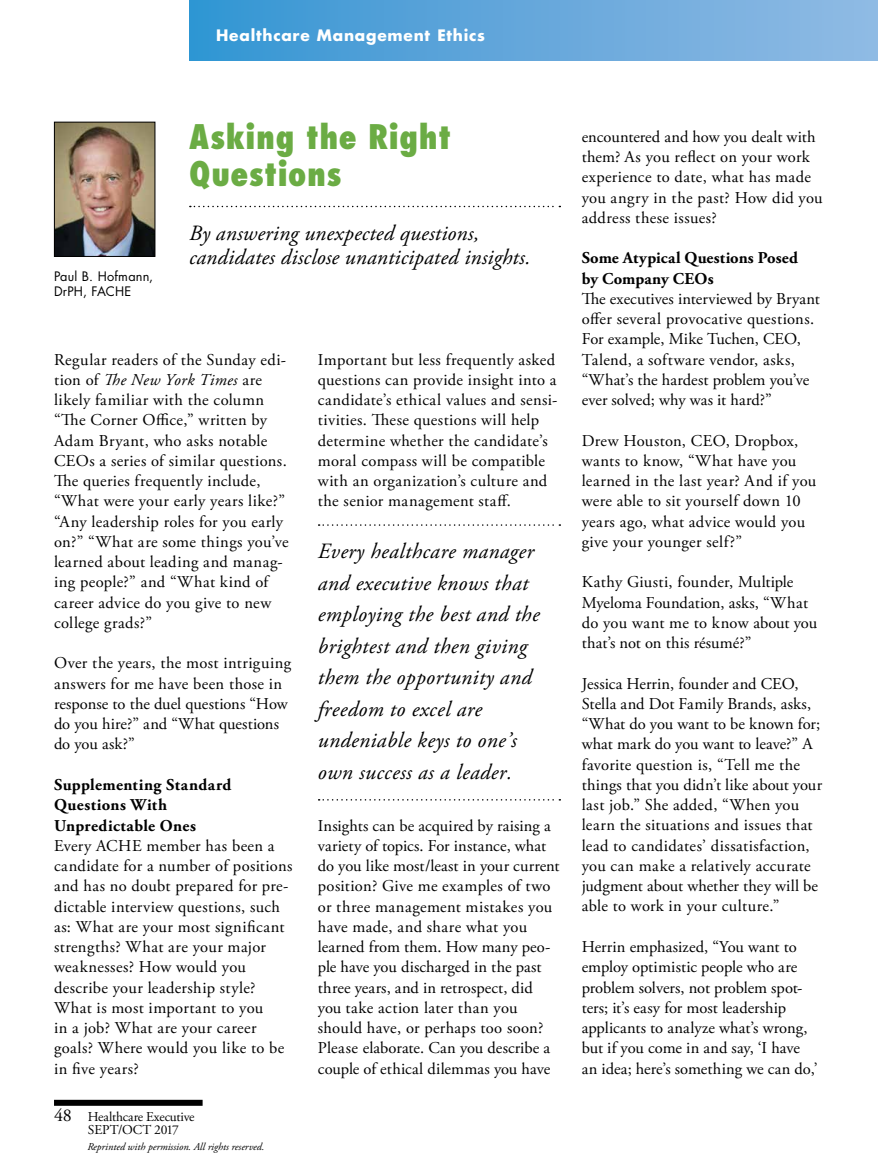
<style>
.page{position:relative;width:878px;height:1175px;background:#fff}
.page>*{position:absolute;margin:0;border:0;box-sizing:border-box;transform-origin:0 0}
.t1{font:800 condensed 33px/37.5px "Futura Std";letter-spacing:.02em;color:#6bac44}
.t2{font:italic 21.75px/31.5px "Adobe Garamond Pro";letter-spacing:.02em;color:#000}
.t3{font:18px "Adobe Garamond Pro";color:#000}
.t4{font:16.5px/20.2px "Adobe Garamond Pro";letter-spacing:.015em;color:#000}
.t5{font:16.5px/20.2px "Adobe Garamond Pro";letter-spacing:-.005em;color:#000}
.t6{font:700 16.5px/20.2px "Adobe Garamond Pro";letter-spacing:.015em;color:#000}
.t7{font:700 15.3px "Futura Std";letter-spacing:.05em;color:#fff}
.t8{font:13.5px/13.5px "Adobe Garamond Pro";letter-spacing:-.01em;color:#000}
.t9{font:12.75px/15px "Futura Std";letter-spacing:.015em;color:#000}
.t10{font:italic 10.5px "Adobe Garamond Pro";color:#000}
.s1{font-style:italic}
</style>
<div class="page">
<div style="left:189px;top:0;width:689px;height:61px;background:linear-gradient(to right,#3495d3,#93bae4)"></div>
<img style="left:56px;top:124px;width:97px;height:131px">
<div style="left:54px;top:122px;width:101px;height:135px;border:1px solid #000"></div>
<svg style="left:318px;top:524px;width:242px;height:2px"></svg>
<svg style="left:318px;top:799px;width:242px;height:1px"></svg>
<svg style="left:190px;top:206px;width:370px;height:1px"></svg>
<div style="left:54px;top:1099px;width:148px;height:6px;background:#000"></div>
<p class="t7" style="left:216px;top:25px;width:270px">Healthcare Management Ethics</p>
<p class="t9" style="left:54px;top:269px;width:101px">Paul B. Hofmann,<br>DrPH, FACHE</p>
<h1 class="t1" style="left:189px;top:118px;width:263px">Asking the Right<br>Questions</h1>
<h2 class="t2" style="left:189px;top:221px;width:343px;line-height:24.8px">By answering unexpected questions, candidates disclose unanticipated insights.</h2>
<p class="t4" style="left:54px;top:350px;width:236px">Regular readers of the Sunday edi&shy;tion of <span class="s1">The New York Times</span> are likely familiar with the column “The Corner Office,” written by<br>Adam Bryant, who asks notable<br>CEOs a series of similar questions.<br>The queries frequently include, “What were your early years like?” “Any leadership roles for you early on?” “What are some things you’ve learned about leading and manag&shy;ing people?” and “What kind of career advice do you give to new college grads?”</p>
<p class="t4" style="left:54px;top:653px;width:239px">Over the years, the most intriguing answers for me have been those in response to the duel questions “How do you hire?” and “What questions do you ask?”</p>
<p class="t6" style="left:54px;top:775px;width:179px">Supplementing Standard<br>Questions With<br>Unpredictable Ones</p>
<p class="t4" style="left:54px;top:836px;width:240px">Every ACHE member has been a candidate for a number of positions and has no doubt prepared for pre&shy;dictable interview questions, such as: What are your most significant strengths? What are your major weaknesses? How would you describe your leadership style?<br>What is most important to you<br>in a job? What are your career goals? Where would you like to be in five years?</p>
<p class="t3" style="left:54px;top:1104px;width:19px">48</p>
<p class="t8" style="left:88px;top:1110px;width:108px">Healthcare Executive<br>SEPT/OCT 2017</p>
<p class="t10" style="left:87px;top:1140px;width:178px">Reprinted with permission. All rights reserved.</p>
<p class="t4" style="left:318px;top:350px;width:241px">Important but less frequently asked questions can provide insight into a candidate’s ethical values and sensi&shy;tivities. These questions will help determine whether the candidate’s moral compass will be compatible with an organization’s culture and the senior management staff.</p>
<h2 class="t2" style="left:318px;top:536px;width:223px">Every healthcare manager and executive knows that employing the best and the brightest and then giving them the opportunity and freedom to excel are undeniable keys to one’s own success as a leader.</h2>
<p class="t4" style="left:318px;top:815px;width:243px">Insights can be acquired by raising a variety of topics. For instance, what do you like most/least in your current position? Give me examples of two or three management mistakes you have made, and share what you learned from them. How many peo&shy;ple have you discharged in the past three years, and in retrospect, did you take action later than you should have, or perhaps too soon?<br>Please elaborate. Can you describe a couple of ethical dilemmas you have</p>
<p class="t4" style="left:581px;top:127px;width:242px">encountered and how you dealt with them? As you reflect on your work experience to date, what has made you angry in the past? How did you address these issues?</p>
<p class="t6" style="left:581px;top:248px;width:218px">Some Atypical Questions Posed by Company CEOs</p>
<p class="t4" style="left:581px;top:289px;width:240px">The executives interviewed by Bryant offer several provocative questions.<br>For example, Mike Tuchen, CEO, Talend, a software vendor, asks, “What’s the hardest problem you’ve ever solved; why was it hard?”</p>
<p class="t4" style="left:581px;top:431px;width:236px">Drew Houston, CEO, Dropbox, wants to know, “What have you learned in the last year? And if you were able to sit yourself down 10 years ago, what advice would you give your younger self?”</p>
<p class="t4" style="left:581px;top:572px;width:237px">Kathy Giusti, founder, Multiple<br>Myeloma Foundation, asks, “What do you want me to know about you that’s not on this résumé?”</p>
<p class="t4" style="left:581px;top:674px;width:242px">Jessica Herrin, founder and CEO, Stella and Dot Family Brands, asks, “What do you want to be known for; what mark do you want to leave?” A favorite question is, “Tell me the things that you didn’t like about your last job.” She added, “When you learn the situations and issues that lead to candidates’ dissatisfaction, you can make a relatively accurate judgment about whether they will be able to work in your culture.”</p>
<p class="t5" style="left:581px;top:937px;width:237px">Herrin emphasized, “You want to employ optimistic people who are problem solvers, not problem spot&shy;ters; it’s easy for most leadership applicants to analyze what’s wrong, but if you come in and say, ‘I have an idea; here’s something we can do,’</p>
</div>
